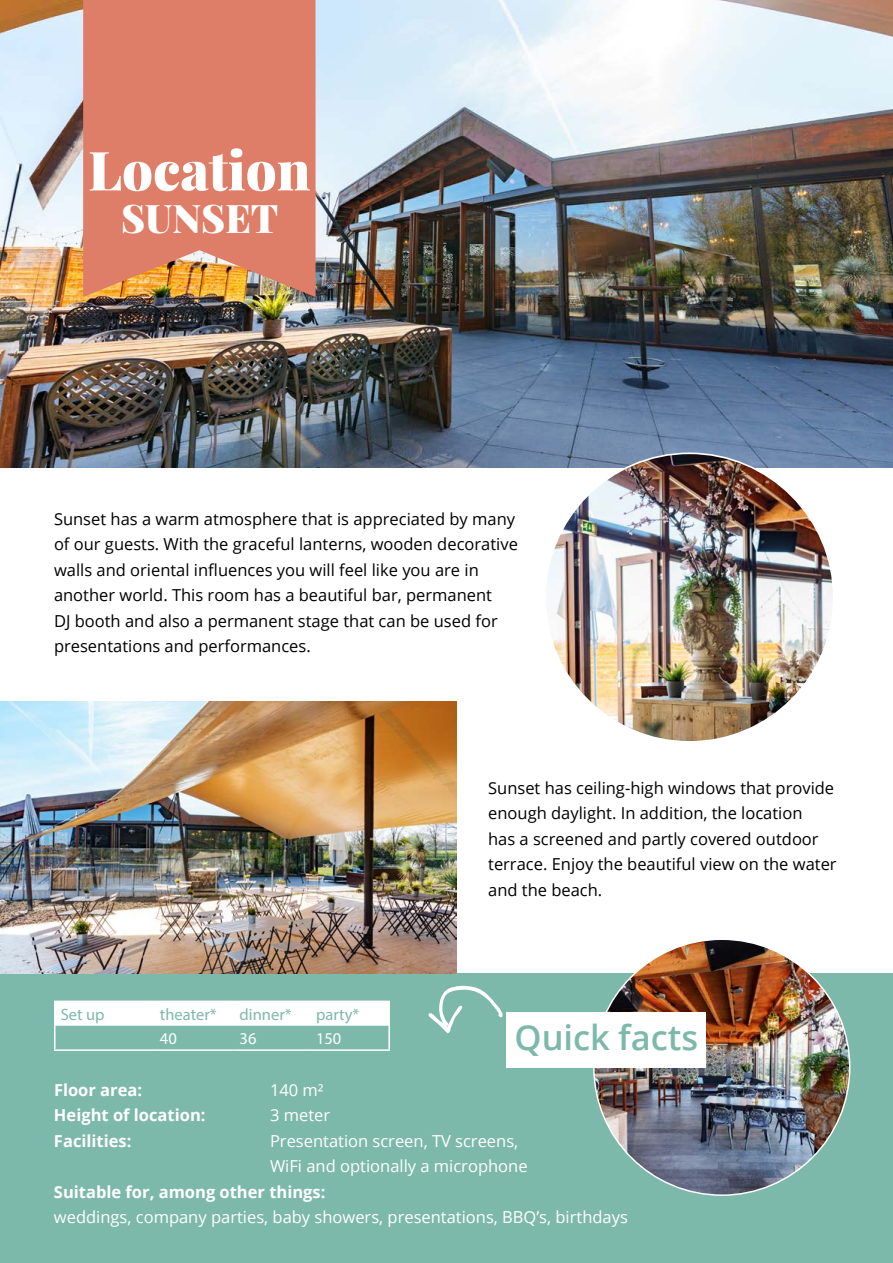
<style>
.page{position:relative;width:893px;height:1263px;background:#fff}
.page>*{position:absolute;margin:0;border:0;box-sizing:border-box;transform-origin:0 0}
.t1{font:54px "Playfair Display";color:#fff}
.t2{font:39.3px "Playfair Display";color:#fff}
.t3{font:600 34.5px "Open Sans";color:#7db9ab}
.t4{font:16.5px/25.5px "Open Sans";color:#000}
.t5{font:16.5px/25.5px "Open Sans";color:#fff}
.t6{font:700 16.5px "Open Sans";color:#fff}
.t7{font:16.5px "Myriad Pro";color:#7db9aa}
.t8{font:16.5px "Myriad Pro";color:#fff}
</style>
<div class="page">
<div style="left:0;top:974px;width:893px;height:289px;background:#7db9aa"></div>
<img style="left:0;top:0;width:893px;height:467px">
<svg style="left:83px;top:0;width:233px;height:297px;background:#de8166"></svg>
<img style="left:0;top:702px;width:456px;height:272px">
<img style="left:594px;top:939px;width:256px;height:256px;border-radius:128px">
<svg style="left:428px;top:985px;width:75px;height:48px"></svg>
<img style="left:545px;top:453px;width:289px;height:289px;border-radius:144px">
<div style="left:507px;top:1012px;width:199px;height:55px;background:#fff"></div>
<div style="left:56px;top:1002px;width:332px;height:24px;background:#fff"></div>
<hr style="left:54px;top:1000px;width:100px;height:2px;background:#fff">
<hr style="left:54px;top:1002px;width:2px;height:24px;background:#fff">
<hr style="left:154px;top:1000px;width:80px;height:2px;background:#fff">
<hr style="left:234px;top:1000px;width:76px;height:2px;background:#fff">
<hr style="left:310px;top:1000px;width:80px;height:2px;background:#fff">
<hr style="left:388px;top:1002px;width:2px;height:24px;background:#fff">
<hr style="left:54px;top:1026px;width:2px;height:23px;background:#fff">
<hr style="left:388px;top:1026px;width:2px;height:23px;background:#fff">
<hr style="left:54px;top:1049px;width:100px;height:2px;background:#fff">
<hr style="left:154px;top:1049px;width:80px;height:2px;background:#fff">
<hr style="left:234px;top:1049px;width:76px;height:2px;background:#fff">
<hr style="left:310px;top:1049px;width:80px;height:2px;background:#fff">
<h1 class="t1" style="left:88px;top:128px;width:224px">Location</h1>
<h2 class="t2" style="left:121px;top:187px;width:159px">SUNSET</h2>
<p class="t4" style="left:54px;top:506px;width:465px">Sunset has a warm atmosphere that is appreciated by many of our guests. With the graceful lanterns, wooden decorative walls and oriental influences you will feel like you are in another world. This room has a beautiful bar, permanent<br>DJ booth and also a permanent stage that can be used for presentations and performances.</p>
<p class="t7" style="left:61px;top:1004px;width:45px">Set up</p>
<p class="t7" style="left:160px;top:1004px;width:58px">theater*</p>
<p class="t7" style="left:240px;top:1004px;width:53px">dinner*</p>
<p class="t7" style="left:316px;top:1004px;width:45px">party*</p>
<p class="t8" style="left:160px;top:1028px;width:18px">40</p>
<p class="t8" style="left:240px;top:1028px;width:18px">36</p>
<p class="t8" style="left:316px;top:1028px;width:27px">150</p>
<p class="t4" style="left:488px;top:774px;width:350px">Sunset has ceiling-high windows that provide enough daylight. In addition, the location<br>has a screened and partly covered outdoor terrace. Enjoy the beautiful view on the water and the beach.</p>
<h3 class="t3" style="left:515px;top:1014px;width:185px">Quick facts</h3>
<p class="t6" style="left:54px;top:1078px;width:90px">Floor area:</p>
<p class="t5" style="left:270px;top:1077px;width:55px">140 m²</p>
<p class="t6" style="left:54px;top:1104px;width:153px">Height of location:</p>
<p class="t5" style="left:270px;top:1102px;width:62px">3 meter</p>
<p class="t6" style="left:54px;top:1129px;width:79px">Facilities:</p>
<p class="t5" style="left:270px;top:1128px;width:259px">Presentation screen, TV screens,<br>WiFi and optionally a microphone</p>
<p class="t6" style="left:54px;top:1180px;width:273px">Suitable for, among other things:</p>
<p class="t5" style="left:54px;top:1204px;width:575px">weddings, company parties, baby showers, presentations, BBQ’s, birthdays</p>
</div>
